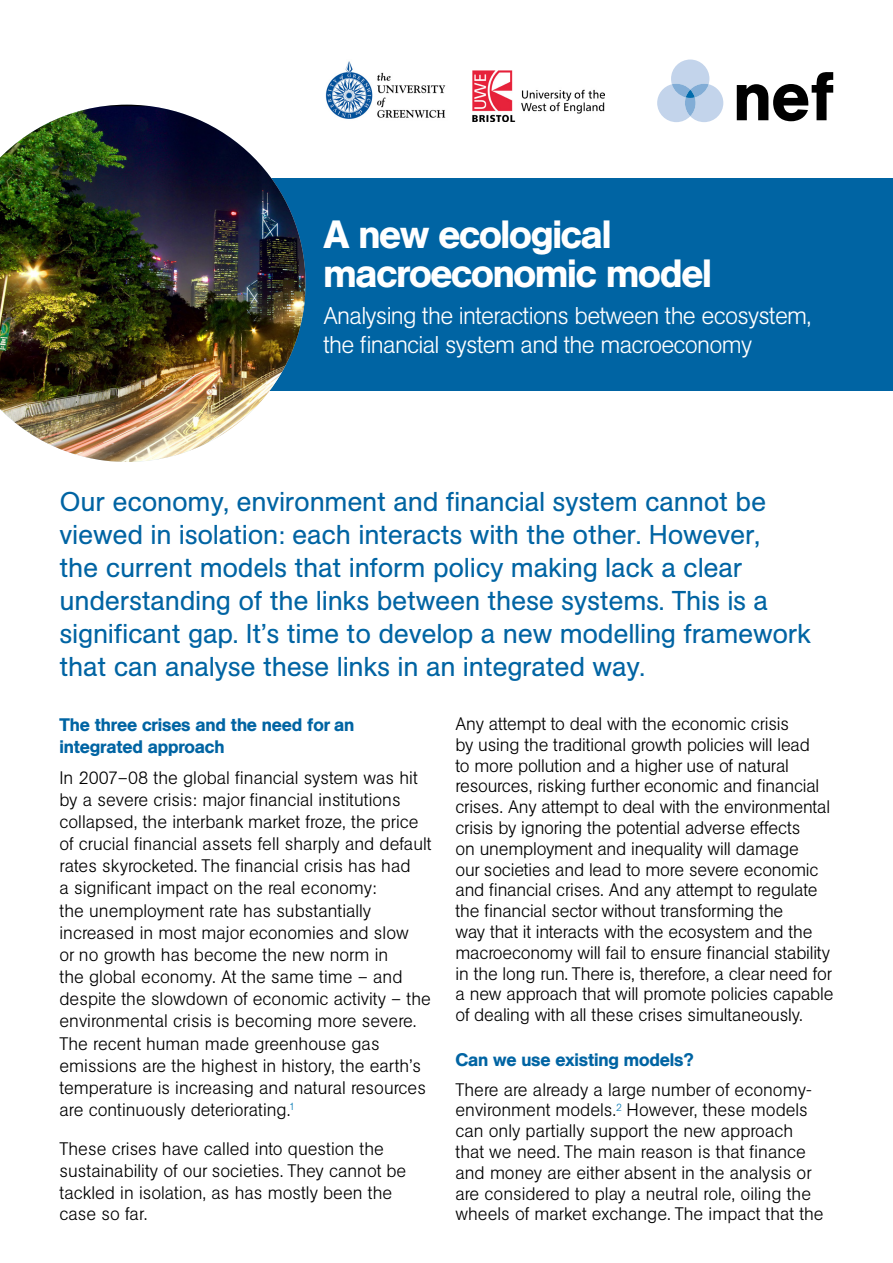
<style>
.page{position:relative;width:893px;height:1263px;background:#fff}
.page>*{position:absolute;margin:0;border:0;box-sizing:border-box;transform-origin:0 0}
.t1{font:500 39px/39px "AG Book BQ";letter-spacing:-.03em;color:#fff}
.t2{font:27px/33px "AG Book BQ";letter-spacing:-.01em;color:#0064a3}
.t3{font:300 24px/28.5px "AG Book BQ";letter-spacing:-.03em;color:#fff}
.t4{font:300 18px/20.9px "AG Book BQ";color:#000}
.t5{font:500 18px/22.2px "AG Book BQ";letter-spacing:-.01em;color:#0064a3}
</style>
<div class="page">
<div style="left:0;top:178px;width:893px;height:213px;background:#0064a3"></div>
<img style="left:0;top:105px;width:305px;height:357px">
<svg style="left:657px;top:60px;width:66px;height:62px"></svg>
<svg style="left:737px;top:72px;width:96px;height:49px"></svg>
<img style="left:325px;top:61px;width:121px;height:58px">
<img style="left:473px;top:70px;width:132px;height:51px">
<h1 class="t1" style="left:323px;top:215px;width:390px">A new ecological macroeconomic model</h1>
<h3 class="t3" style="left:323px;top:302px;width:490px">Analysing the interactions between the ecosystem, the financial system and the macroeconomy</h3>
<p class="t2" style="left:60px;top:485px;width:753px">Our economy, environment and financial system cannot be viewed in isolation: each interacts with the other. However,<br>the current models that inform policy making lack a clear understanding of the links between these systems. This is a significant gap. It’s time to develop a new modelling framework that can analyse these links in an integrated way.</p>
<p class="t5" style="left:60px;top:713px;width:296px">The three crises and the need for an integrated approach</p>
<p class="t4" style="left:60px;top:766px;width:374px;line-height:22.2px">In 2007–08 the global financial system was hit by a severe crisis: major financial institutions collapsed, the interbank market froze, the price of crucial financial assets fell sharply and default rates skyrocketed. The financial crisis has had<br>a significant impact on the real economy:<br>the unemployment rate has substantially increased in most major economies and slow<br>or no growth has become the new norm in<br>the global economy. At the same time – and despite the slowdown of economic activity – the environmental crisis is becoming more severe.<br>The recent human made greenhouse gas emissions are the highest in history, the earth’s temperature is increasing and natural resources are continuously deteriorating.<sup>1</sup></p>
<p class="t4" style="left:60px;top:1138px;width:348px;line-height:21.9px">These crises have called into question the sustainability of our societies. They cannot be tackled in isolation, as has mostly been the case so far.</p>
<p class="t4" style="left:455px;top:713px;width:379px">Any attempt to deal with the economic crisis<br>by using the traditional growth policies will lead<br>to more pollution and a higher use of natural resources, risking further economic and financial crises. Any attempt to deal with the environmental crisis by ignoring the potential adverse effects<br>on unemployment and inequality will damage<br>our societies and lead to more severe economic and financial crises. And any attempt to regulate the financial sector without transforming the<br>way that it interacts with the ecosystem and the macroeconomy will fail to ensure financial stability in the long run. There is, therefore, a clear need for a new approach that will promote policies capable of dealing with all these crises simultaneously.</p>
<p class="t5" style="left:455px;top:1049px;width:240px">Can we use existing models?</p>
<p class="t4" style="left:455px;top:1079px;width:370px">There are already a large number of economy&shy;environment models.<sup>2</sup> However, these models can only partially support the new approach that we need. The main reason is that finance and money are either absent in the analysis or are considered to play a neutral role, oiling the wheels of market exchange. The impact that the</p>
</div>
